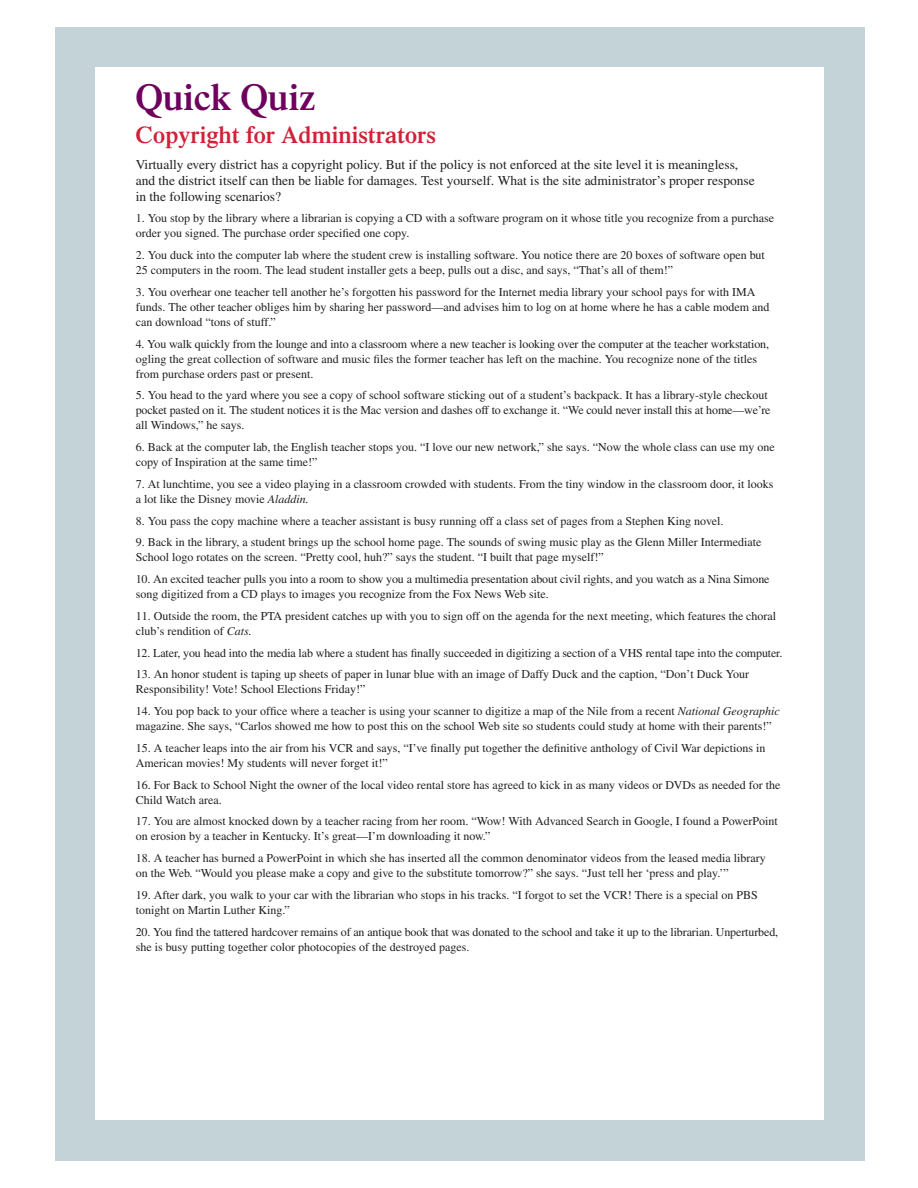
<style>
.page{position:relative;width:918px;height:1188px;background:#fff}
.page>*{position:absolute;margin:0;border:0;box-sizing:border-box;transform-origin:0 0}
.t1{font:600 37.5px "Times";color:#6e015e}
.t2{font:600 24px "Times";color:#d12138}
.t3{font:13.5px/16.2px "Times";color:#231f20}
.t4{font:12px/15px "Times";color:#231f20}
.s1{font-style:italic}
</style>
<div class="page">
<div style="left:55px;top:27px;width:810px;height:1134px;background:#c4d3d7"></div>
<div style="left:95px;top:67px;width:729px;height:1053px;background:#fff"></div>
<h1 class="t1" style="left:136px;top:75px;width:182px">Quick Quiz</h1>
<h2 class="t2" style="left:136px;top:121px;width:302px">Copyright for Administrators</h2>
<p class="t3" style="left:136px;top:156px;width:621px">Virtually every district has a copyright policy. But if the policy is not enforced at the site level it is meaningless, and the district itself can then be liable for damages. Test yourself. What is the site administrator’s proper response in the following scenarios?</p>
<p class="t4" style="left:136px;top:211px;width:640px">1. You stop by the library where a librarian is copying a CD with a software program on it whose title you recognize from a purchase order you signed. The purchase order specified one copy.</p>
<p class="t4" style="left:136px;top:247px;width:631px">2. You duck into the computer lab where the student crew is installing software. You notice there are 20 boxes of software open but<br>25 computers in the room. The lead student installer gets a beep, pulls out a disc, and says, “That’s all of them!”</p>
<p class="t4" style="left:136px;top:284px;width:635px">3. You overhear one teacher tell another he’s forgotten his password for the Internet media library your school pays for with IMA funds. The other teacher obliges him by sharing her password—and advises him to log on at home where he has a cable modem and can download “tons of stuff.”</p>
<p class="t4" style="left:136px;top:336px;width:635px">4. You walk quickly from the lounge and into a classroom where a new teacher is looking over the computer at the teacher workstation, ogling the great collection of software and music files the former teacher has left on the machine. You recognize none of the titles from purchase orders past or present.</p>
<p class="t4" style="left:136px;top:388px;width:636px">5. You head to the yard where you see a copy of school software sticking out of a student’s backpack. It has a library-style checkout pocket pasted on it. The student notices it is the Mac version and dashes off to exchange it. “We could never install this at home—we’re all Windows,” he says.</p>
<p class="t4" style="left:136px;top:439px;width:641px">6. Back at the computer lab, the English teacher stops you. “I love our new network,” she says. “Now the whole class can use my one copy of Inspiration at the same time!”</p>
<p class="t4" style="left:136px;top:476px;width:639px">7. At lunchtime, you see a video playing in a classroom crowded with students. From the tiny window in the classroom door, it looks a lot like the Disney movie <span class="s1">Aladdin.</span></p>
<p class="t4" style="left:136px;top:513px;width:589px">8. You pass the copy machine where a teacher assistant is busy running off a class set of pages from a Stephen King novel.</p>
<p class="t4" style="left:136px;top:535px;width:627px">9. Back in the library, a student brings up the school home page. The sounds of swing music play as the Glenn Miller Intermediate<br>School logo rotates on the screen. “Pretty cool, huh?” says the student. “I built that page myself!”</p>
<p class="t4" style="left:136px;top:571px;width:635px">10. An excited teacher pulls you into a room to show you a multimedia presentation about civil rights, and you watch as a Nina Simone song digitized from a CD plays to images you recognize from the Fox News Web site.</p>
<p class="t4" style="left:136px;top:608px;width:642px">11. Outside the room, the PTA president catches up with you to sign off on the agenda for the next meeting, which features the choral club’s rendition of <span class="s1">Cats.</span></p>
<p class="t4" style="left:136px;top:645px;width:648px">12. Later, you head into the media lab where a student has finally succeeded in digitizing a section of a VHS rental tape into the computer.</p>
<p class="t4" style="left:136px;top:667px;width:615px">13. An honor student is taping up sheets of paper in lunar blue with an image of Daffy Duck and the caption, “Don’t Duck Your<br>Responsibility! Vote! School Elections Friday!”</p>
<p class="t4" style="left:136px;top:703px;width:646px">14. You pop back to your office where a teacher is using your scanner to digitize a map of the Nile from a recent <span class="s1">National Geographic </span>magazine. She says, “Carlos showed me how to post this on the school Web site so students could study at home with their parents!”</p>
<p class="t4" style="left:136px;top:740px;width:631px">15. A teacher leaps into the air from his VCR and says, “I’ve finally put together the definitive anthology of Civil War depictions in<br>American movies! My students will never forget it!”</p>
<p class="t4" style="left:136px;top:777px;width:646px">16. For Back to School Night the owner of the local video rental store has agreed to kick in as many videos or DVDs as needed for the<br>Child Watch area.</p>
<p class="t4" style="left:136px;top:814px;width:644px">17. You are almost knocked down by a teacher racing from her room. “Wow! With Advanced Search in Google, I found a PowerPoint on erosion by a teacher in Kentucky. It’s great—I’m downloading it now.”</p>
<p class="t4" style="left:136px;top:850px;width:632px">18. A teacher has burned a PowerPoint in which she has inserted all the common denominator videos from the leased media library on the Web. “Would you please make a copy and give to the substitute tomorrow?” she says. “Just tell her ‘press and play.’”</p>
<p class="t4" style="left:136px;top:887px;width:624px">19. After dark, you walk to your car with the librarian who stops in his tracks. “I forgot to set the VCR! There is a special on PBS tonight on Martin Luther King.”</p>
<p class="t4" style="left:136px;top:924px;width:644px">20. You find the tattered hardcover remains of an antique book that was donated to the school and take it up to the librarian. Unperturbed, she is busy putting together color photocopies of the destroyed pages.</p>
</div>
